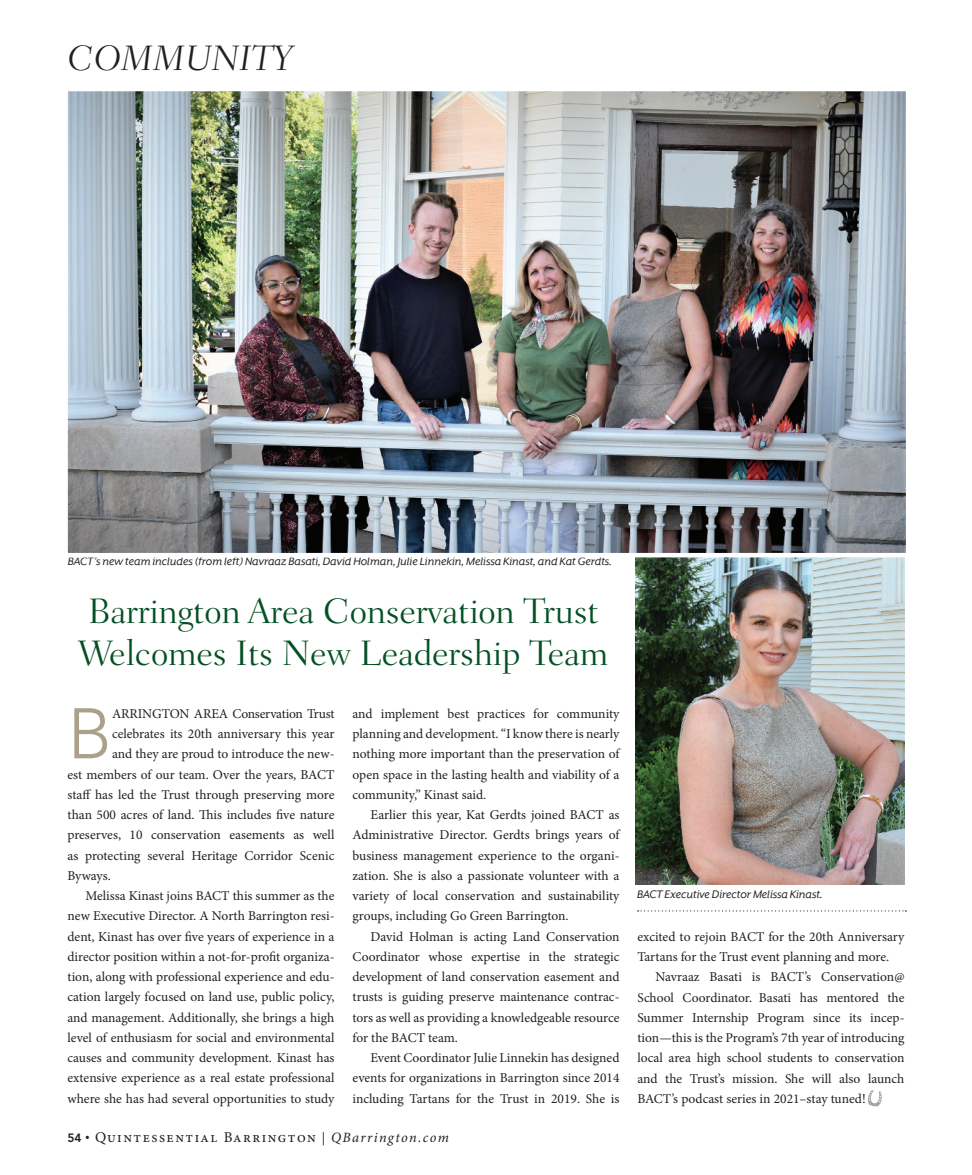
<style>
.page{position:relative;width:972px;height:1175px;background:#fff}
.page>*{position:absolute;margin:0;border:0;box-sizing:border-box;transform-origin:0 0}
.Body-Text-Initial-Ca{font:300 70.65px "Avenir LT Std";color:#aba18a}
.Comm-Header{font:300 36px/42px "Fairfield LT Std";letter-spacing:-.01em;color:#045025}
.t1{font:italic 300 36px "Fairfield LT Std";color:#231f20}
.t2{font:15px "Minion Pro";letter-spacing:.1em;color:#231f20}
.Body-Text-Indent{font:13.5px/20.2px "Minion Pro";letter-spacing:-.005em;color:#231f20;text-align:justify}
.Body-Text-Initial-Ca-2{font:13.5px "Minion Pro";letter-spacing:-.005em;color:#231f20}
.Photo-Caption-No-Rul{font:12.75px "Mr Eaves XL San Alt RI";color:#231f20}
.Photo-Caption-Rule-B{font:12.75px "Mr Eaves XL San Alt RI";color:#231f20}
.s1{font-family:"Avenir LT Std";font-weight:800;font-size:12px}
.s2{font-size:12px}
.s3{font-size:13.5px}
.s4{font-style:italic;font-size:14.25px}
</style>
<div class="page">
<svg style="left:638px;top:910px;width:268px;height:1px"></svg>
<svg style="left:868px;top:1090px;width:14px;height:16px"></svg>
<img style="left:636px;top:559px;width:268px;height:325px">
<img style="left:67px;top:91px;width:839px;height:468px">
<p class="t1" style="left:68px;top:38px;width:227px">COMMUNITY</p>
<p class="Photo-Caption-No-Rul" style="left:68px;top:554px;width:546px">BACT’s new team includes (from left) Navraaz Basati, David Holman, Julie Linnekin, Melissa Kinast, and Kat Gerdts.</p>
<p class="Comm-Header" style="left:78px;top:590px;width:532px">Barrington Area Conservation Trust<br>Welcomes Its New Leadership Team</p>
<p class="Body-Text-Initial-Ca" style="left:68px;top:692px;width:46px">B</p>
<p class="Body-Text-Initial-Ca-2" style="left:112px;top:704px;width:224px">ARRINGTON AREA Conservation Trust</p>
<p class="Body-Text-Initial-Ca-2" style="left:112px;top:724px;width:224px">celebrates its 20th anniversary this year</p>
<p class="Body-Text-Initial-Ca-2" style="left:112px;top:745px;width:224px">and they are proud to introduce the new-</p>
<p class="Body-Text-Initial-Ca-2" style="left:68px;top:765px;width:268px">est members of our team. Over the years, BACT</p>
<p class="Body-Text-Initial-Ca-2" style="left:68px;top:785px;width:268px">staff has led the Trust through preserving more</p>
<p class="Body-Text-Initial-Ca-2" style="left:68px;top:805px;width:268px">than 500 acres of land. This includes five nature</p>
<p class="Body-Text-Initial-Ca-2" style="left:68px;top:826px;width:269px">preserves, 10 conservation easements as well</p>
<p class="Body-Text-Initial-Ca-2" style="left:68px;top:846px;width:268px">as protecting several Heritage Corridor Scenic</p>
<p class="Body-Text-Initial-Ca-2" style="left:68px;top:866px;width:45px">Byways.</p>
<p class="Body-Text-Indent" style="left:68px;top:885px;width:269px;text-indent:18px">Melissa Kinast joins BACT this summer as the new Executive Director. A North Barrington resi&shy;dent, Kinast has over five years of experience in a director position within a not-for-profit organiza&shy;tion, along with professional experience and edu&shy;cation largely focused on land use, public policy, and management. Additionally, she brings a high level of enthusiasm for social and environmental causes and community development. Kinast has extensive experience as a real estate professional where she has had several opportunities to study</p>
<p class="Body-Text-Indent" style="left:352px;top:703px;width:269px">and implement best practices for community planning and development. “I know there is nearly nothing more important than the preservation of open space in the lasting health and viability of a community,” Kinast said.</p>
<p class="Body-Text-Indent" style="left:352px;top:804px;width:269px;text-indent:18px">Earlier this year, Kat Gerdts joined BACT as Administrative Director. Gerdts brings years of business management experience to the organi&shy;zation. She is also a passionate volunteer with a variety of local conservation and sustainability groups, including Go Green Barrington.</p>
<p class="Body-Text-Indent" style="left:352px;top:926px;width:269px;text-indent:18px">David Holman is acting Land Conservation Coordinator whose expertise in the strategic development of land conservation easement and trusts is guiding preserve maintenance contrac&shy;tors as well as providing a knowledgeable resource for the BACT team.</p>
<p class="Body-Text-Indent" style="left:352px;top:1047px;width:269px;text-indent:18px">Event Coordinator Julie Linnekin has designed events for organizations in Barrington since 2014 including Tartans for the Trust in 2019. She is</p>
<p class="t2" style="left:68px;top:1126px;width:383px"><span class="s1">54</span> <span class="s2">•</span> Quintessential Barrington <span class="s3">|</span> <span class="s4">QBarrington.com</span></p>
<p class="Photo-Caption-Rule-B" style="left:637px;top:887px;width:187px">BACT Executive Director Melissa Kinast.</p>
<p class="Body-Text-Indent" style="left:637px;top:926px;width:269px">excited to rejoin BACT for the 20th Anniversary<br>Tartans for the Trust event planning and more.</p>
<p class="Body-Text-Indent" style="left:637px;top:967px;width:269px;text-indent:18px">Navraaz Basati is BACT’s Conservation@ School Coordinator. Basati has mentored the Summer Internship Program since its incep&shy;tion—this is the Program’s 7th year of introducing local area high school students to conservation and the Trust’s mission. She will also launch BACT’s podcast series in 2021–stay tuned!</p>
</div>
